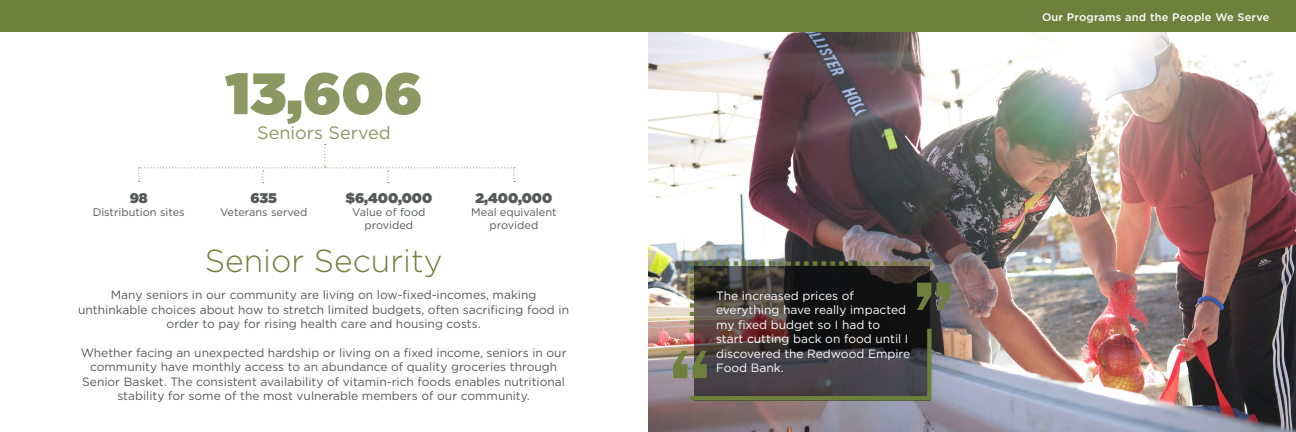
<style>
.page{position:relative;width:1296px;height:432px;background:#fff}
.page>*{position:absolute;margin:0;border:0;box-sizing:border-box;transform-origin:0 0}
.t1{font:900 58.3px "Gotham";color:#8c9862}
.t2{font:300 31.8px "Gotham";color:#6f803d}
.t3{font:18px "Gotham";color:#8c9862}
.t4{font:900 14px "Gotham";color:#57585a}
.t5{font:12px/14.4px "Gotham";color:#57585a;text-align:center}
.t6{font:12px/14.4px "Gotham";color:#fff}
.t7{font:11px/13.2px "Gotham";color:#57585a;text-align:center}
.t8{font:500 11px "Gotham";letter-spacing:.02em;color:#fff}
</style>
<div class="page">
<svg style="left:138px;top:144px;width:377px;height:39px"></svg>
<img style="left:648px;top:32px;width:648px;height:400px">
<img style="left:673px;top:261px;width:278px;height:139px">
<div style="left:0;top:0;width:1296px;height:32px;background:#6f803d"></div>
<p class="t4" style="left:130px;top:188px;width:20px">98</p>
<p class="t7" style="left:93px;top:206px;width:93px">Distribution sites</p>
<p class="t1" style="left:226px;top:52px;width:198px">13,606</p>
<p class="t3" style="left:257px;top:121px;width:135px">Seniors Served</p>
<p class="t4" style="left:251px;top:188px;width:28px">635</p>
<p class="t7" style="left:220px;top:206px;width:89px">Veterans served</p>
<p class="t4" style="left:345px;top:188px;width:88px">$6,400,000</p>
<p class="t7" style="left:352px;top:206px;width:75px">Value of food</p>
<p class="t7" style="left:364px;top:219px;width:50px">provided</p>
<p class="t4" style="left:476px;top:188px;width:78px">2,400,000</p>
<p class="t7" style="left:471px;top:206px;width:87px">Meal equivalent provided</p>
<p class="t2" style="left:205px;top:240px;width:239px">Senior Security</p>
<p class="t5" style="left:78px;top:288px;width:492px">Many seniors in our community are living on low-fixed-incomes, making unthinkable choices about how to stretch limited budgets, often sacrificing food in order to pay for rising health care and housing costs.</p>
<p class="t5" style="left:81px;top:345px;width:487px">Whether facing an unexpected hardship or living on a fixed income, seniors in our community have monthly access to an abundance of quality groceries through Senior Basket. The consistent availability of vitamin-rich foods enables nutritional stability for some of the most vulnerable members of our community.</p>
<p class="t6" style="left:716px;top:288px;width:196px">The increased prices of everything have really impacted my fixed budget so I had to start cutting back on food until I discovered the Redwood Empire<br>Food Bank.</p>
<p class="t8" style="left:1042px;top:10px;width:229px">Our Programs and the People We Serve</p>
</div>
